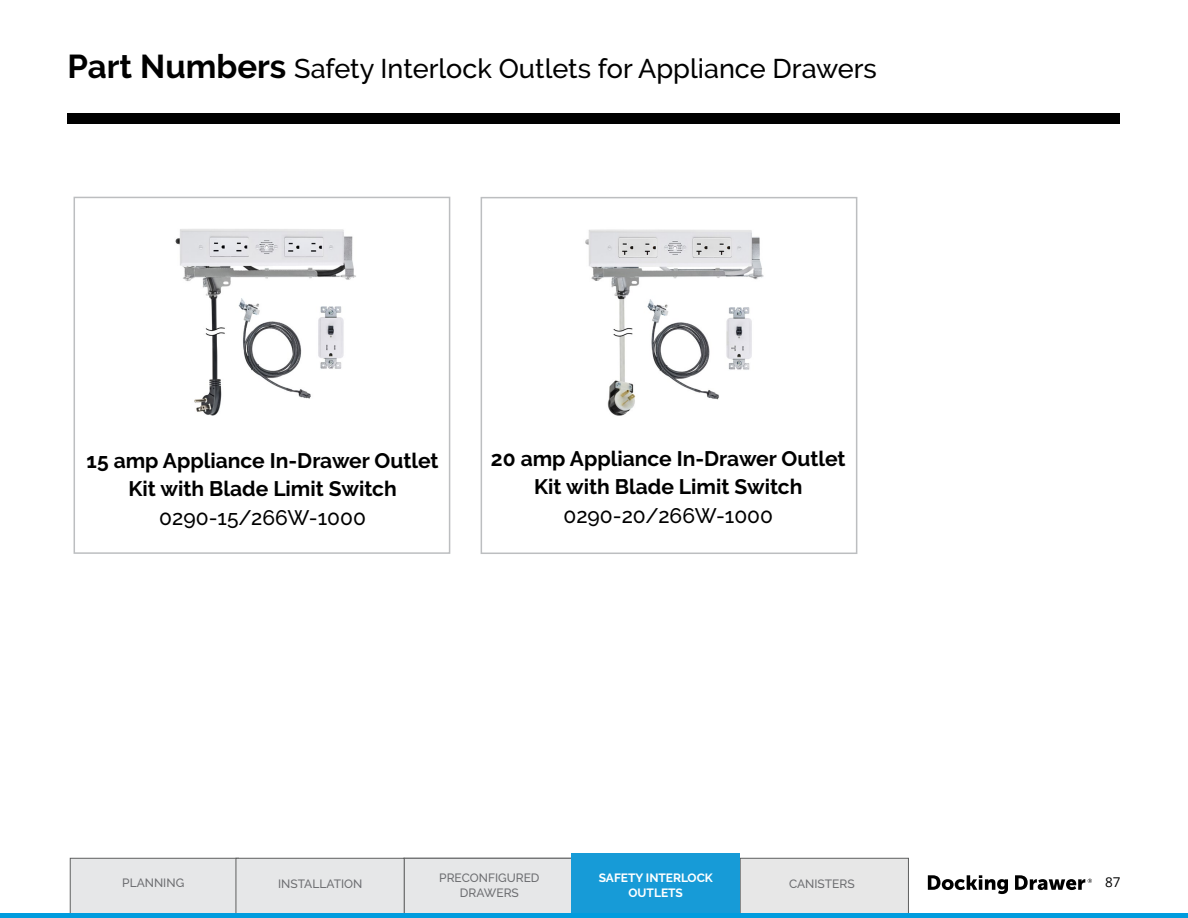
<style>
.page{position:relative;width:1188px;height:918px;background:#fff}
.page>*{position:absolute;margin:0;border:0;box-sizing:border-box;transform-origin:0 0}
.t1{font:500 27px "Raleway";color:#000}
.t2{font:700 21px/28.5px "Raleway";color:#000;text-align:center}
.t3{font:500 21px "Raleway";color:#000}
.t4{font:13.5px "Open Sans";color:#000}
.t5{font:500 12px/15px "Raleway";color:#6d6e71;text-align:center}
.t6{font:700 12px/15px "Raleway";color:#fff;text-align:center}
.s1{font-weight:700;font-size:33px}
</style>
<div class="page">
<svg style="left:928px;top:875px;width:164px;height:19px"></svg>
<div style="left:740px;top:858px;width:169px;height:57px;background:#e7e7e7;border:1px solid #5e5f5f"></div>
<div style="left:404px;top:858px;width:168px;height:57px;background:#e6e7e8;border:1px solid #5e5f5f"></div>
<div style="left:70px;top:858px;width:169px;height:57px;background:#e6e7e8;border:1px solid #5e5f5f"></div>
<div style="left:236px;top:858px;width:168px;height:57px;background:#e6e7e8;border:1px solid #5e5f5f"></div>
<div style="left:572px;top:853px;width:168px;height:62px;background:#179bd7"></div>
<div style="left:0;top:913px;width:1188px;height:5px;background:#009cde"></div>
<div style="left:68px;top:114px;width:1052px;height:10px;background:#000"></div>
<div style="left:74px;top:197px;width:376px;height:357px;border:2px solid #bcbec0"></div>
<img style="left:175px;top:229px;width:181px;height:187px">
<div style="left:481px;top:197px;width:376px;height:357px;border:2px solid #bcbec0"></div>
<img style="left:585px;top:229px;width:179px;height:187px">
<p class="t1" style="left:68px;top:53px;width:811px"><span class="s1">Part Numbers</span> Safety Interlock Outlets for Appliance Drawers</p>
<p class="t2" style="left:87px;top:446px;width:354px">15 amp Appliance In-Drawer Outlet<br>Kit with Blade Limit Switch</p>
<p class="t3" style="left:159px;top:505px;width:208px">0290-15/266W-1000</p>
<p class="t2" style="left:491px;top:444px;width:356px">20 amp Appliance In-Drawer Outlet<br>Kit with Blade Limit Switch</p>
<p class="t3" style="left:563px;top:503px;width:211px">0290-20/266W-1000</p>
<p class="t6" style="left:599px;top:871px;width:116px">SAFETY INTERLOCK<br>OUTLETS</p>
<p class="t5" style="left:439px;top:871px;width:102px">PRECONFIGURED<br>DRAWERS</p>
<p class="t5" style="left:278px;top:876px;width:86px">INSTALLATION</p>
<p class="t4" style="left:1105px;top:873px;width:17px">87</p>
<p class="t5" style="left:122px;top:875px;width:64px">PLANNING</p>
<p class="t5" style="left:789px;top:877px;width:67px">CANISTERS</p>
</div>
